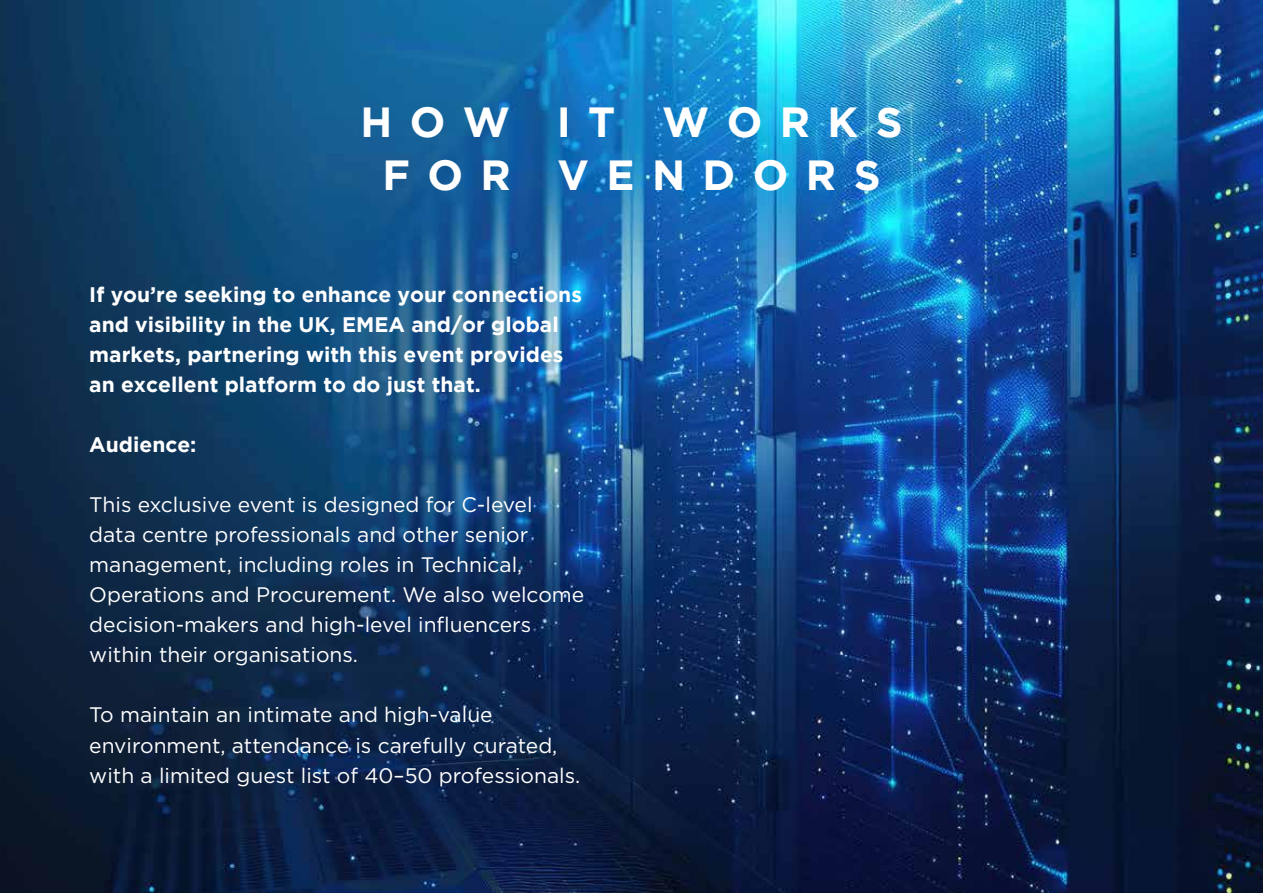
<style>
.page{position:relative;width:1263px;height:893px;background:#fff}
.page>*{position:absolute;margin:0;border:0;box-sizing:border-box;transform-origin:0 0}
.t1{font:700 42px/52.5px "Gotham";letter-spacing:.415em;color:#fff;text-align:center}
.t2{font:21px/30px "Gotham";color:#fff}
.t3{font:700 21px/30px "Gotham";color:#fff}
</style>
<div class="page">
<img style="left:0;top:0;width:1263px;height:893px">
<h1 class="t1" style="left:360px;top:95px;width:544px">HOW IT WORKS<br>FOR VENDORS</h1>
<p class="t3" style="left:89px;top:279px;width:494px">If you’re seeking to enhance your connections and visibility in the UK, EMEA and/or global markets, partnering with this event provides an excellent platform to do just that.</p>
<p class="t3" style="left:89px;top:429px;width:109px">Audience:</p>
<p class="t2" style="left:89px;top:490px;width:496px">This exclusive event is designed for C-level data centre professionals and other senior management, including roles in Technical, Operations and Procurement. We also welcome decision-makers and high-level influencers within their organisations.</p>
<p class="t2" style="left:89px;top:700px;width:493px">To maintain an intimate and high-value environment, attendance is carefully curated, with a limited guest list of 40–50 professionals.</p>
</div>
